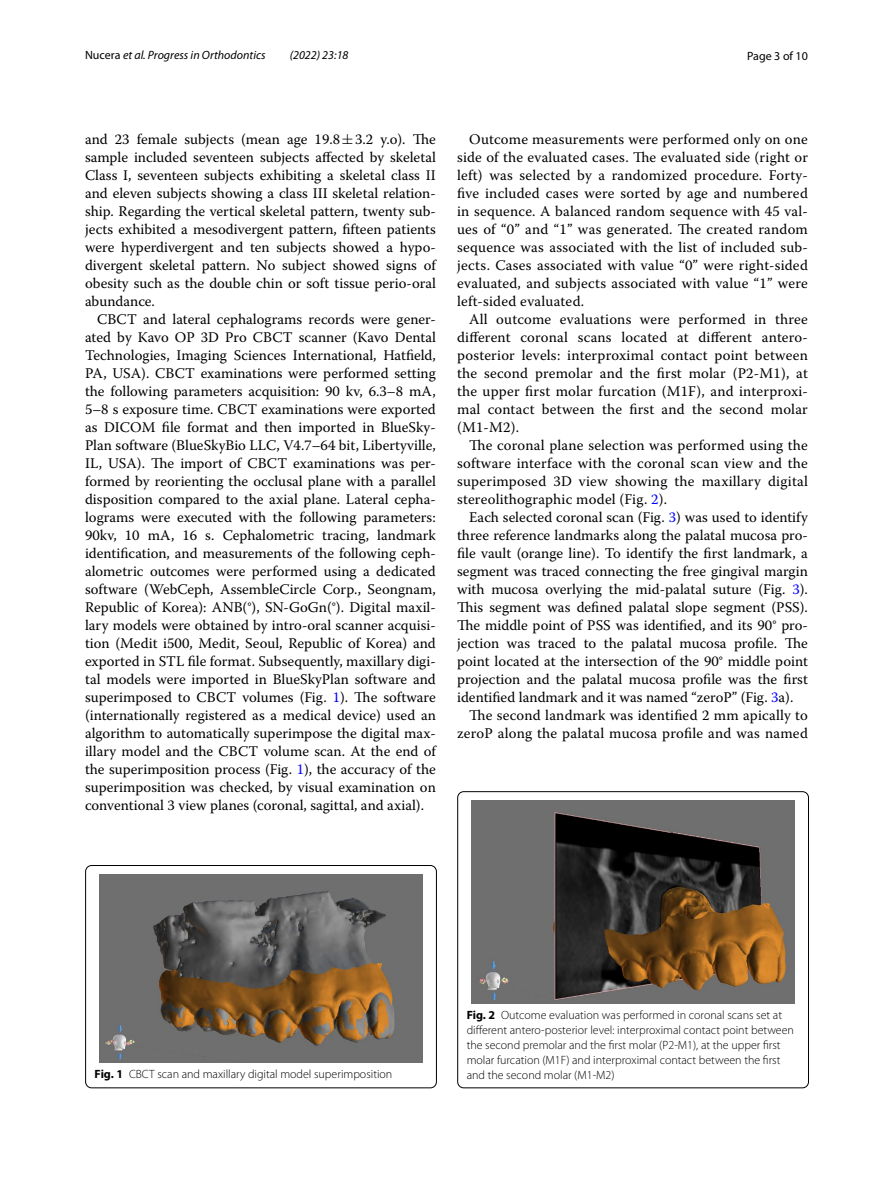
<style>
.page{position:relative;width:893px;height:1187px;background:#fff}
.page>*{position:absolute;margin:0;border:0;box-sizing:border-box;transform-origin:0 0}
.t1{font:14.7px/18px "Warnock Pro";color:#000;text-align:justify}
.t2{font:300 12px/15px "Myriad Pro";color:#000}
.t3{font:italic 12px "Myriad Pro";color:#000}
.t4{font:12px "Myriad Pro";color:#000}
.s1{font-style:normal}
.s2{font-family:"MTSY"}
.s3{color:#00f}
.s4{font-weight:700}
</style>
<div class="page">
<img style="left:99px;top:874px;width:324px;height:188px">
<div style="left:85px;top:865px;width:352px;height:222px;border:1px solid #000;border-radius:6px"></div>
<img style="left:471px;top:800px;width:324px;height:203px">
<div style="left:457px;top:791px;width:352px;height:296px;border:1px solid #000;border-radius:6px"></div>
<p class="t3" style="left:85px;top:48px;width:182px"><span class="s1">Nucera</span> et al. Progress in Orthodontics</p>
<p class="t3" style="left:290px;top:48px;width:60px">(2022) 23:18</p>
<p class="t4" style="left:747px;top:48px;width:62px">Page 3 of 10</p>
<p class="t1" style="left:85px;top:130px;width:352px">and 23 female subjects (mean age 19.8<span class="s2">±</span>3.2 y.o). The sample included seventeen subjects affected by skeletal Class I, seventeen subjects exhibiting a skeletal class II and eleven subjects showing a class III skeletal relation&shy;ship. Regarding the vertical skeletal pattern, twenty sub&shy;jects exhibited a mesodivergent pattern, fifteen patients were hyperdivergent and ten subjects showed a hypo&shy;divergent skeletal pattern. No subject showed signs of obesity such as the double chin or soft tissue perio-oral abundance.</p>
<p class="t1" style="left:85px;top:310px;width:352px;text-indent:12px">CBCT and lateral cephalograms records were gener&shy;ated by Kavo OP 3D Pro CBCT scanner (Kavo Dental Technologies, Imaging Sciences International, Hatfield, PA, USA). CBCT examinations were performed setting the following parameters acquisition: 90 kv, 6.3–8 mA, 5–8 s exposure time. CBCT examinations were exported as DICOM file format and then imported in BlueSky-Plan software (BlueSkyBio LLC, V4.7–64 bit, Libertyville, IL, USA). The import of CBCT examinations was per&shy;formed by reorienting the occlusal plane with a parallel disposition compared to the axial plane. Lateral cepha&shy;lograms were executed with the following parameters:<br>90kv, 10 mA, 16 s. Cephalometric tracing, landmark identification, and measurements of the following ceph&shy;alometric outcomes were performed using a dedicated software (WebCeph, AssembleCircle Corp., Seongnam, Republic of Korea): ANB(°), SN-GoGn(°). Digital maxil&shy;lary models were obtained by intro-oral scanner acquisi&shy;tion (Medit i500, Medit, Seoul, Republic of Korea) and exported in STL file format. Subsequently, maxillary digi&shy;tal models were imported in BlueSkyPlan software and superimposed to CBCT volumes (Fig. <span class="s3">1</span>). The software (internationally registered as a medical device) used an algorithm to automatically superimpose the digital max&shy;illary model and the CBCT volume scan. At the end of the superimposition process (Fig. <span class="s3">1</span>), the accuracy of the superimposition was checked, by visual examination on conventional 3 view planes (coronal, sagittal, and axial).</p>
<p class="t1" style="left:457px;top:130px;width:352px;text-indent:12px">Outcome measurements were performed only on one side of the evaluated cases. The evaluated side (right or left) was selected by a randomized procedure. Forty&shy;five included cases were sorted by age and numbered in sequence. A balanced random sequence with 45 val&shy;ues of “0” and “1” was generated. The created random sequence was associated with the list of included sub&shy;jects. Cases associated with value “0” were right-sided evaluated, and subjects associated with value “1” were left-sided evaluated.</p>
<p class="t1" style="left:457px;top:310px;width:352px;text-indent:12px">All outcome evaluations were performed in three different coronal scans located at different antero&shy;posterior levels: interproximal contact point between the second premolar and the first molar (P2-M1), at the upper first molar furcation (M1F), and interproxi&shy;mal contact between the first and the second molar (M1-M2).</p>
<p class="t1" style="left:457px;top:436px;width:352px;text-indent:12px">The coronal plane selection was performed using the software interface with the coronal scan view and the superimposed 3D view showing the maxillary digital stereolithographic model (Fig. <span class="s3">2</span>).</p>
<p class="t1" style="left:469px;top:508px;width:340px">Each selected coronal scan (Fig. <span class="s3">3</span>) was used to identify</p>
<p class="t1" style="left:457px;top:526px;width:352px">three reference landmarks along the palatal mucosa pro-</p>
<p class="t1" style="left:457px;top:544px;width:352px">file vault (orange line). To identify the first landmark, a</p>
<p class="t1" style="left:457px;top:562px;width:352px">segment was traced connecting the free gingival margin</p>
<p class="t1" style="left:457px;top:580px;width:352px">with mucosa overlying the mid-palatal suture (Fig. <span class="s3">3</span>).</p>
<p class="t1" style="left:457px;top:598px;width:352px">This segment was defined palatal slope segment (PSS).</p>
<p class="t1" style="left:457px;top:616px;width:352px">The middle point of PSS was identified, and its 90° pro-</p>
<p class="t1" style="left:457px;top:634px;width:352px">jection was traced to the palatal mucosa profile. The</p>
<p class="t1" style="left:457px;top:652px;width:352px">point located at the intersection of the 90° middle point</p>
<p class="t1" style="left:457px;top:670px;width:352px">projection and the palatal mucosa profile was the first</p>
<p class="t1" style="left:457px;top:688px;width:338px">identified landmark and it was named “zeroP” (Fig. <span class="s3">3</span>a).</p>
<p class="t1" style="left:469px;top:706px;width:340px">The second landmark was identified 2 mm apically to</p>
<p class="t1" style="left:457px;top:724px;width:352px">zeroP along the palatal mucosa profile and was named</p>
<p class="t2" style="left:95px;top:1066px;width:299px"><span class="s4">Fig. 1</span> CBCT scan and maxillary digital model superimposition</p>
<p class="t2" style="left:467px;top:1007px;width:329px"><span class="s4">Fig. 2</span> Outcome evaluation was performed in coronal scans set at different antero-posterior level: interproximal contact point between the second premolar and the first molar (P2-M1), at the upper first molar furcation (M1F) and interproximal contact between the first and the second molar (M1-M2)</p>
</div>
